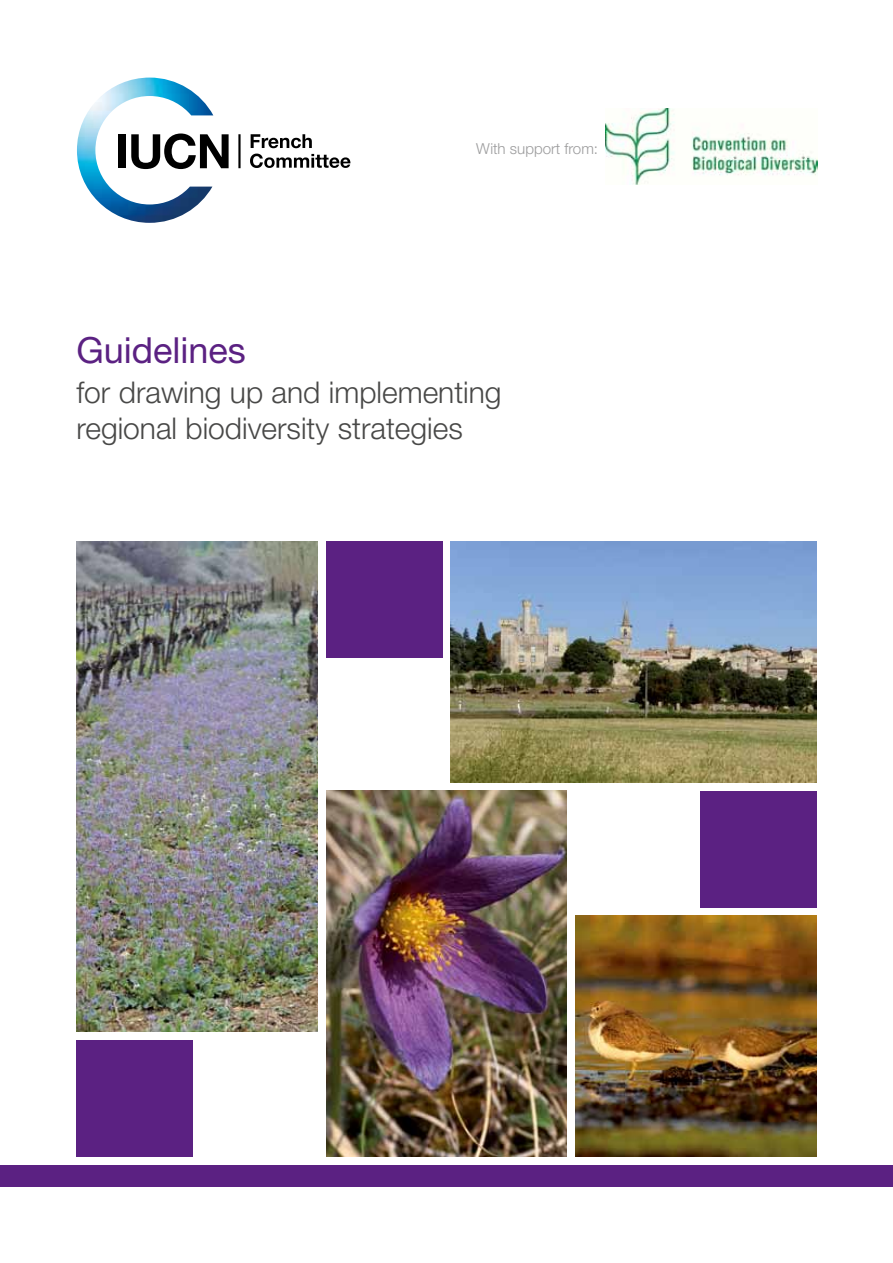
<style>
.page{position:relative;width:893px;height:1263px;background:#fff}
.page>*{position:absolute;margin:0;border:0;box-sizing:border-box;transform-origin:0 0}
.t1{font:36px "Helvetica Neue LT";color:#5b2182}
.t2{font:300 30px/36px "Helvetica Neue LT";color:#484847}
.t3{font:300 15.15px "Helvetica Neue";color:#9c9c9d}
</style>
<div class="page">
<img style="left:451px;top:541px;width:365px;height:241px">
<img style="left:326px;top:791px;width:241px;height:366px">
<div style="left:700px;top:791px;width:116px;height:116px;background:#5b2182"></div>
<div style="left:326px;top:541px;width:116px;height:117px;background:#5b2182"></div>
<img style="left:77px;top:541px;width:240px;height:491px">
<div style="left:0;top:1165px;width:893px;height:21px;background:#5b2182"></div>
<img style="left:575px;top:916px;width:241px;height:241px">
<div style="left:77px;top:1040px;width:116px;height:117px;background:#5b2182"></div>
<hr style="left:238px;top:134px;width:3px;height:34px;background:#000">
<svg style="left:251px;top:134px;width:61px;height:14px"></svg>
<svg style="left:250px;top:154px;width:100px;height:14px"></svg>
<img style="left:77px;top:78px;width:136px;height:145px">
<div style="left:118px;top:134px;width:8px;height:34px;background:#000"></div>
<svg style="left:131px;top:133px;width:98px;height:36px"></svg>
<img style="left:606px;top:108px;width:211px;height:77px">
<p class="t3" style="left:476px;top:139px;width:123px">With support from:</p>
<p class="t1" style="left:77px;top:329px;width:171px">Guidelines</p>
<p class="t2" style="left:77px;top:374px;width:427px">for drawing up and implementing regional biodiversity strategies</p>
</div>
